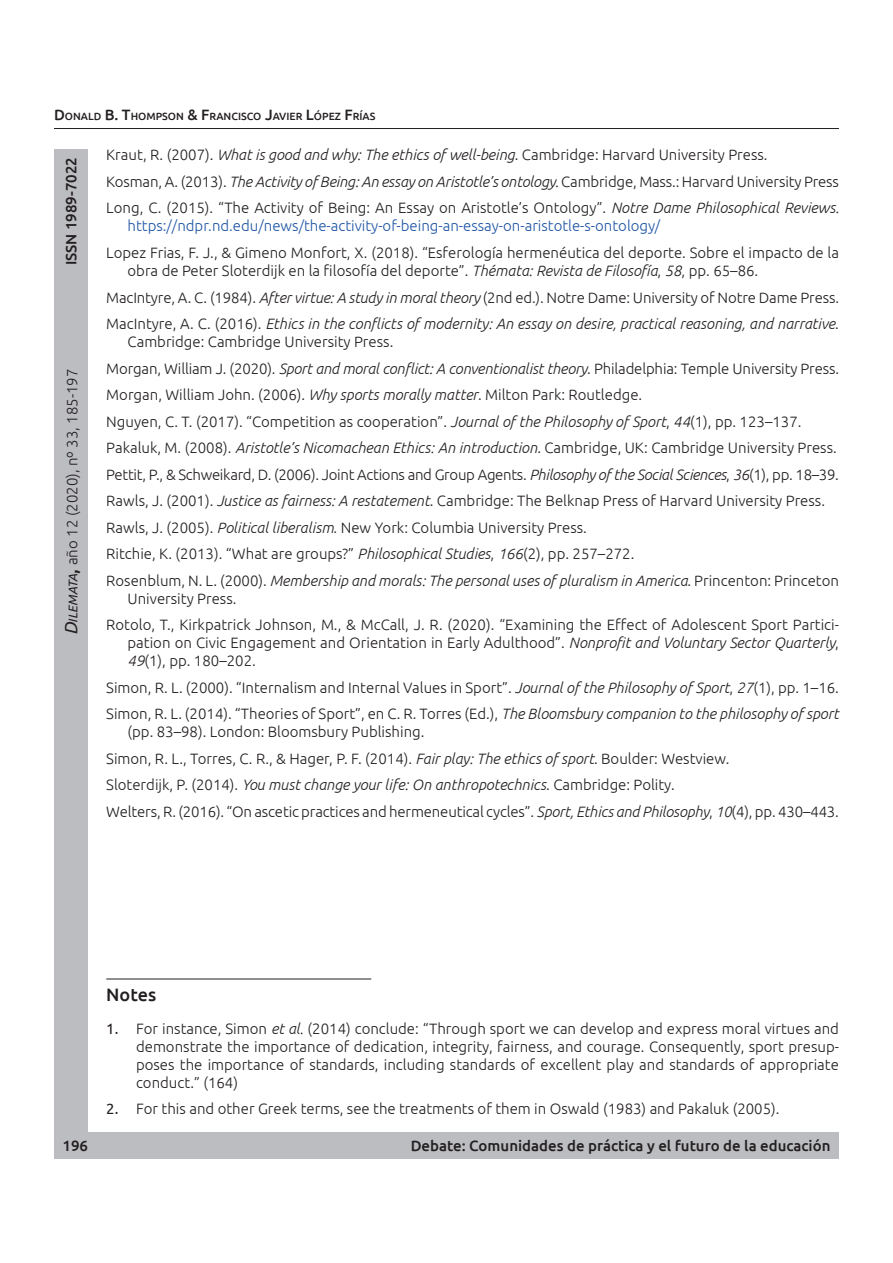
<style>
.page{position:relative;width:893px;height:1263px;background:#fff}
.page>*{position:absolute;margin:0;border:0;box-sizing:border-box;transform-origin:0 0}
.t1{font:500 18px "Ubuntu";color:#231f20}
.t2{font:300 15px/26.5px "Ubuntu";color:#231f20}
.t3{font:italic 300 15px/26.5px "Ubuntu";color:#231f20}
.t4{font:300 15px "Ubuntu";color:#2056a6}
.t5{font:500 15px "Ubuntu";color:#231f20}
.t6{font:500 10.5px "Ubuntu";color:#231f20}
.s1{font-size:15px}
.s2{font-style:italic}
.s3{font-style:normal}
.s4{font-weight:400;font-style:italic;font-size:18px}
.s5{font-weight:400;font-style:italic;font-size:12.6px}
.s6{font-weight:500;font-size:18px}
.s7{font-weight:400}
</style>
<div class="page">
<hr style="left:54px;top:128px;width:785px;height:1px;background:#231f20">
<div style="left:54px;top:1132px;width:82px;height:27px;background:#bcbdc0"></div>
<div style="left:131px;top:1132px;width:708px;height:27px;background:#bcbdc0"></div>
<div style="left:54px;top:360px;width:33px;height:775px;background:#bcbdc0"></div>
<div style="left:54px;top:149px;width:33px;height:215px;background:#bcbdc0"></div>
<hr style="left:106px;top:979px;width:265px;height:1px;background:#231f20">
<p class="t6" style="left:54px;top:109px;width:323px"><span class="s1">D</span>ONALD <span class="s1">B. T</span>HOMPSON <span class="s1">&amp; F</span>RANCISCO <span class="s1">J</span>AVIER <span class="s1">L</span>ÓPEZ <span class="s1">F</span>RÍAS</p>
<p class="t5" style="left:62px;top:265px;width:110px;rotate:-90deg">ISSN 1989-7022</p>
<p class="t2" style="left:106px;top:141px;width:734px">Kraut, R. (2007). <span class="s2">What is good and why: The ethics of well-being</span>. Cambridge: Harvard University Press.<br>Kosman, A. (2013). <span class="s2">The Activity of Being: An essay on Aristotle’s ontology.</span> Cambridge, Mass.: Harvard University Press<br>Long, C. (2015). “The Activity of Being: An Essay on Aristotle’s Ontology”. <span class="s2">Notre Dame Philosophical Reviews.</span></p>
<p class="t4" style="left:128px;top:217px;width:534px">https://ndpr.nd.edu/news/the-activity-of-being-an-essay-on-aristotle-s-ontology/</p>
<p class="t2" style="left:128px;top:243px;width:713px;line-height:18px;text-indent:-21px">Lopez Frias, F. J., &amp; Gimeno Monfort, X. (2018). “Esferología hermenéutica del deporte. Sobre el impacto de la obra de Peter Sloterdijk en la filosofía del deporte”. <span class="s2">Thémata: Revista de Filosofía</span>, <span class="s2">58</span>, pp. 65–86.</p>
<p class="t3" style="left:106px;top:283px;width:734px"><span class="s3">MacIntyre, A. C. (1984).</span> After virtue: A study in moral theory <span class="s3">(2nd ed.). Notre Dame: University of Notre Dame Press.<br>MacIntyre, A. C. (2016).</span> Ethics in the conflicts of modernity: An essay on desire, practical reasoning, and narrative<span class="s3">.</span></p>
<p class="t2" style="left:106px;top:328px;width:734px;text-indent:21px">Cambridge: Cambridge University Press.<br>Morgan, William J. (2020). <span class="s2">Sport and moral conflict: A conventionalist theory</span>. Philadelphia: Temple University Press.<br>Morgan, William John. (2006). <span class="s2">Why sports morally matter</span>. Milton Park: Routledge.<br>Nguyen, C. T. (2017). “Competition as cooperation”. <span class="s2">Journal of the Philosophy of Sport</span>, <span class="s2">44</span>(1), pp. 123–137.<br>Pakaluk, M. (2008). <span class="s2">Aristotle’s Nicomachean Ethics: An introduction</span>. Cambridge, UK: Cambridge University Press.<br>Pettit, P., &amp; Schweikard, D. (2006). Joint Actions and Group Agents. <span class="s2">Philosophy of the Social Sciences</span>, <span class="s2">36</span>(1), pp. 18–39.<br>Rawls, J. (2001). <span class="s2">Justice as fairness: A restatement</span>. Cambridge: The Belknap Press of Harvard University Press.<br>Rawls, J. (2005). <span class="s2">Political liberalism</span>. New York: Columbia University Press.<br>Ritchie, K. (2013). “What are groups?” <span class="s2">Philosophical Studies</span>, <span class="s2">166</span>(2), pp. 257–272.<br>Rosenblum, N. L. (2000). <span class="s2">Membership and morals: The personal uses of pluralism in America</span>. Princenton: Princeton</p>
<p class="t2" style="left:106px;top:585px;width:734px;text-indent:21px">University Press.<br>Rotolo, T., Kirkpatrick Johnson, M., &amp; McCall, J. R. (2020). “Examining the Effect of Adolescent Sport Partici-</p>
<p class="t2" style="left:128px;top:633px;width:713px;line-height:18px">pation on Civic Engagement and Orientation in Early Adulthood”. <span class="s2">Nonprofit and Voluntary Sector Quarterly</span>,<br><span class="s2">49</span>(1), pp. 180–202.</p>
<p class="t2" style="left:106px;top:674px;width:734px">Simon, R. L. (2000). “Internalism and Internal Values in Sport”. <span class="s2">Journal of the Philosophy of Sport</span>, <span class="s2">27</span>(1), pp. 1–16.<br>Simon, R. L. (2014). “Theories of Sport”, en C. R. Torres (Ed.), <span class="s2">The Bloomsbury companion to the philosophy of sport</span></p>
<p class="t2" style="left:106px;top:718px;width:734px;text-indent:21px">(pp. 83–98). London: Bloomsbury Publishing.<br>Simon, R. L., Torres, C. R., &amp; Hager, P. F. (2014). <span class="s2">Fair play: The ethics of sport</span>. Boulder: Westview.<br>Sloterdijk, P. (2014). <span class="s2">You must change your life: On anthropotechnics</span>. Cambridge: Polity.<br>Welters, R. (2016). “On ascetic practices and hermeneutical cycles”. <span class="s2">Sport, Ethics and Philosophy</span>, <span class="s2">10</span>(4), pp. 430–443.</p>
<p class="t2" style="left:59px;top:635px;width:268px;rotate:-90deg"><span class="s4">D</span><span class="s5">ilemata</span><span class="s6">,</span> año 12 (2020), nº 33, 185-197</p>
<p class="t1" style="left:106px;top:983px;width:51px">Notes</p>
<p class="t2" style="left:136px;top:1019px;width:704px;line-height:18px;text-align:justify;text-indent:-30px"><span class="s7">1.</span> For instance, Simon <span class="s2">et al.</span> (2014) conclude: “Through sport we can develop and express moral virtues and demonstrate the importance of dedication, integrity, fairness, and courage. Consequently, sport presup&shy;poses the importance of standards, including standards of excellent play and standards of appropriate conduct.” (164)</p>
<p class="t2" style="left:106px;top:1095px;width:675px"><span class="s7">2.</span> For this and other Greek terms, see the treatments of them in Oswald (1983) and Pakaluk (2005).</p>
<p class="t5" style="left:63px;top:1136px;width:27px">196</p>
<p class="t5" style="left:411px;top:1136px;width:421px">Debate: Comunidades de práctica y el futuro de la educación</p>
</div>
